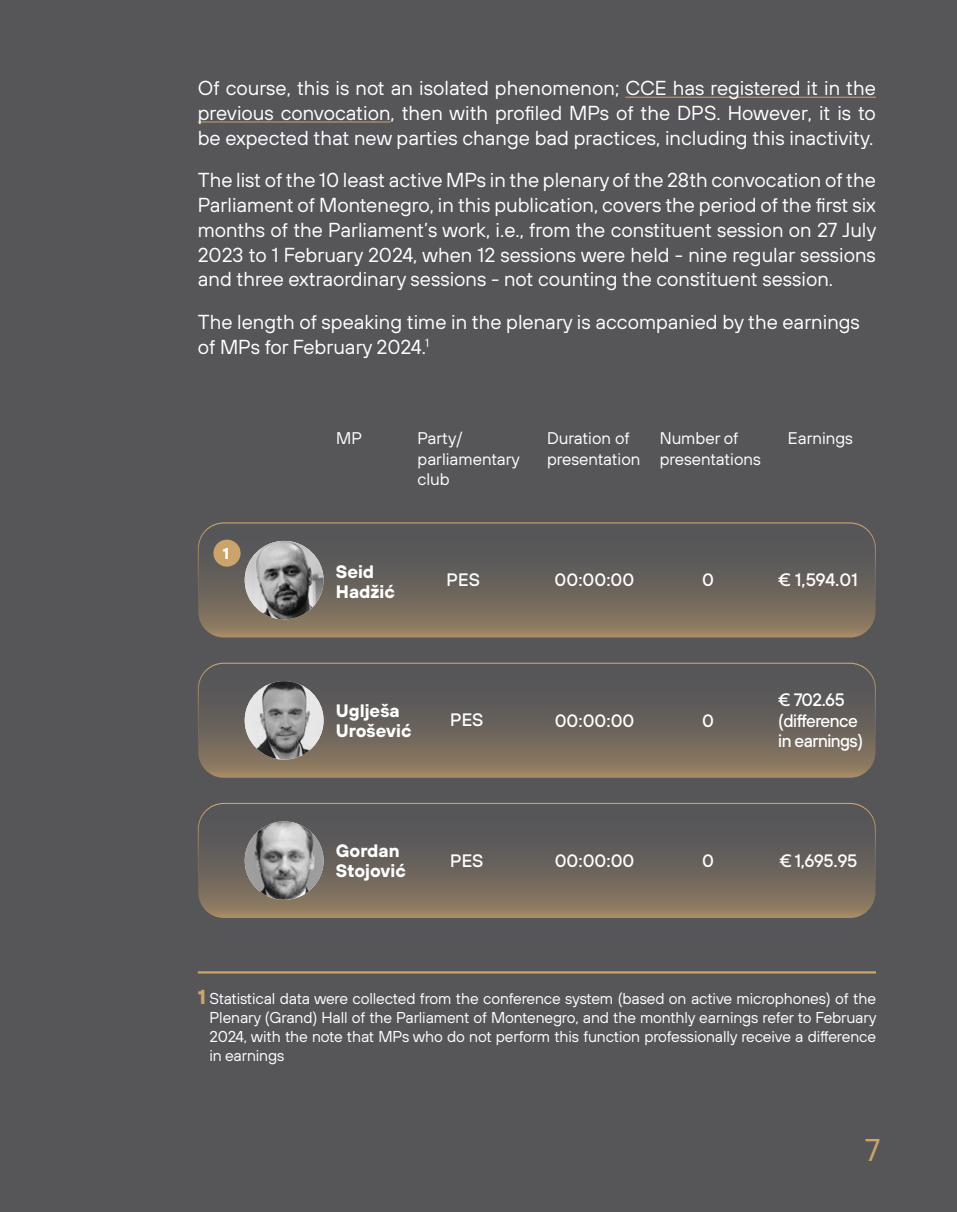
<style>
.page{position:relative;width:957px;height:1212px;background:#565659}
.page>*{position:absolute;margin:0;border:0;box-sizing:border-box;transform-origin:0 0}
.t1{font:31.5px "TT Hoves";color:#cca46b}
.t2{font:20.25px/24.8px "TT Hoves";color:#fff;text-align:justify}
.t3{font:500 18px/20.2px "TT Hoves";letter-spacing:-.03em;color:#fff}
.t4{font:700 18px/20.2px "TT Hoves";color:#fff}
.t5{font:16.88px/20.2px "TT Hoves";color:#fff}
.t6{font:15.75px/18.9px "TT Hoves";letter-spacing:-.01em;color:#fff;text-align:justify}
.t7{font:700 15.75px "TT Hoves";color:#fff}
.s1{font-weight:700;font-size:20.25px;color:#cca46b}
</style>
<div class="page">
<hr style="left:625px;top:97px;width:251px;height:1px;background:#cca46b">
<hr style="left:198px;top:121px;width:192px;height:1px;background:#cca46b">
<hr style="left:198px;top:971px;width:678px;height:2px;background:#cca46b">
<svg style="left:198px;top:523px;width:677px;height:114px"></svg>
<div style="left:198px;top:522px;width:678px;height:116px;border:1px solid #cca46b;border-radius:26px"></div>
<div style="left:213px;top:540px;width:28px;height:27px;background:#cca46b;border-radius:50%"></div>
<svg style="left:198px;top:663px;width:677px;height:115px"></svg>
<div style="left:198px;top:663px;width:678px;height:115px;border:1px solid #cca46b;border-radius:26px"></div>
<svg style="left:198px;top:803px;width:677px;height:115px"></svg>
<div style="left:198px;top:803px;width:678px;height:115px;border:1px solid #cca46b;border-radius:26px"></div>
<img style="left:245px;top:541px;width:78px;height:78px">
<img style="left:245px;top:821px;width:78px;height:79px">
<img style="left:245px;top:681px;width:78px;height:78px">
<p class="t2" style="left:198px;top:75px;width:680px">Of course, this is not an isolated phenomenon; CCE has registered it in the previous convocation, then with profiled MPs of the DPS. However, it is to be expected that new parties change bad practices, including this inactivity.</p>
<p class="t2" style="left:198px;top:168px;width:680px">The list of the 10 least active MPs in the plenary of the 28th convocation of the Parliament of Montenegro, in this publication, covers the period of the first six months of the Parliament’s work, i.e., from the constituent session on 27 July 2023 to 1 February 2024, when 12 sessions were held - nine regular sessions and three extraordinary sessions - not counting the constituent session.</p>
<p class="t2" style="left:198px;top:309px;width:663px">The length of speaking time in the plenary is accompanied by the earnings of MPs for February 2024.<sup>1</sup></p>
<p class="t7" style="left:223px;top:542px;width:8px">1</p>
<p class="t5" style="left:336px;top:428px;width:27px">MP</p>
<p class="t5" style="left:417px;top:428px;width:104px">Party/ parliamentary club</p>
<p class="t5" style="left:547px;top:428px;width:95px">Duration of presentation</p>
<p class="t5" style="left:659px;top:428px;width:103px">Number of presentations</p>
<p class="t5" style="left:788px;top:428px;width:67px">Earnings</p>
<p class="t4" style="left:336px;top:561px;width:61px">Seid<br>Hadžić</p>
<p class="t3" style="left:446px;top:570px;width:35px">PES</p>
<p class="t3" style="left:554px;top:570px;width:81px">00:00:00</p>
<p class="t3" style="left:702px;top:570px;width:13px">0</p>
<p class="t3" style="left:778px;top:570px;width:81px">€ 1,594.01</p>
<p class="t4" style="left:336px;top:699px;width:77px">Uglješa<br>Urošević</p>
<p class="t3" style="left:450px;top:709px;width:35px">PES</p>
<p class="t3" style="left:555px;top:710px;width:81px">00:00:00</p>
<p class="t3" style="left:702px;top:710px;width:13px">0</p>
<p class="t3" style="left:778px;top:690px;width:86px">€ 702.65 (difference in earnings)</p>
<p class="t4" style="left:336px;top:839px;width:72px">Gordan<br>Stojović</p>
<p class="t3" style="left:450px;top:850px;width:35px">PES</p>
<p class="t3" style="left:555px;top:850px;width:81px">00:00:00</p>
<p class="t3" style="left:702px;top:850px;width:13px">0</p>
<p class="t3" style="left:779px;top:850px;width:79px">€ 1,695.95</p>
<p class="t6" style="left:209px;top:989px;width:668px;text-indent:-12px"><span class="s1">1</span> Statistical data were collected from the conference system (based on active microphones) of the Plenary (Grand) Hall of the Parliament of Montenegro, and the monthly earnings refer to February 2024, with the note that MPs who do not perform this function professionally receive a difference in earnings</p>
<h1 class="t1" style="left:865px;top:1130px;width:17px">7</h1>
</div>
